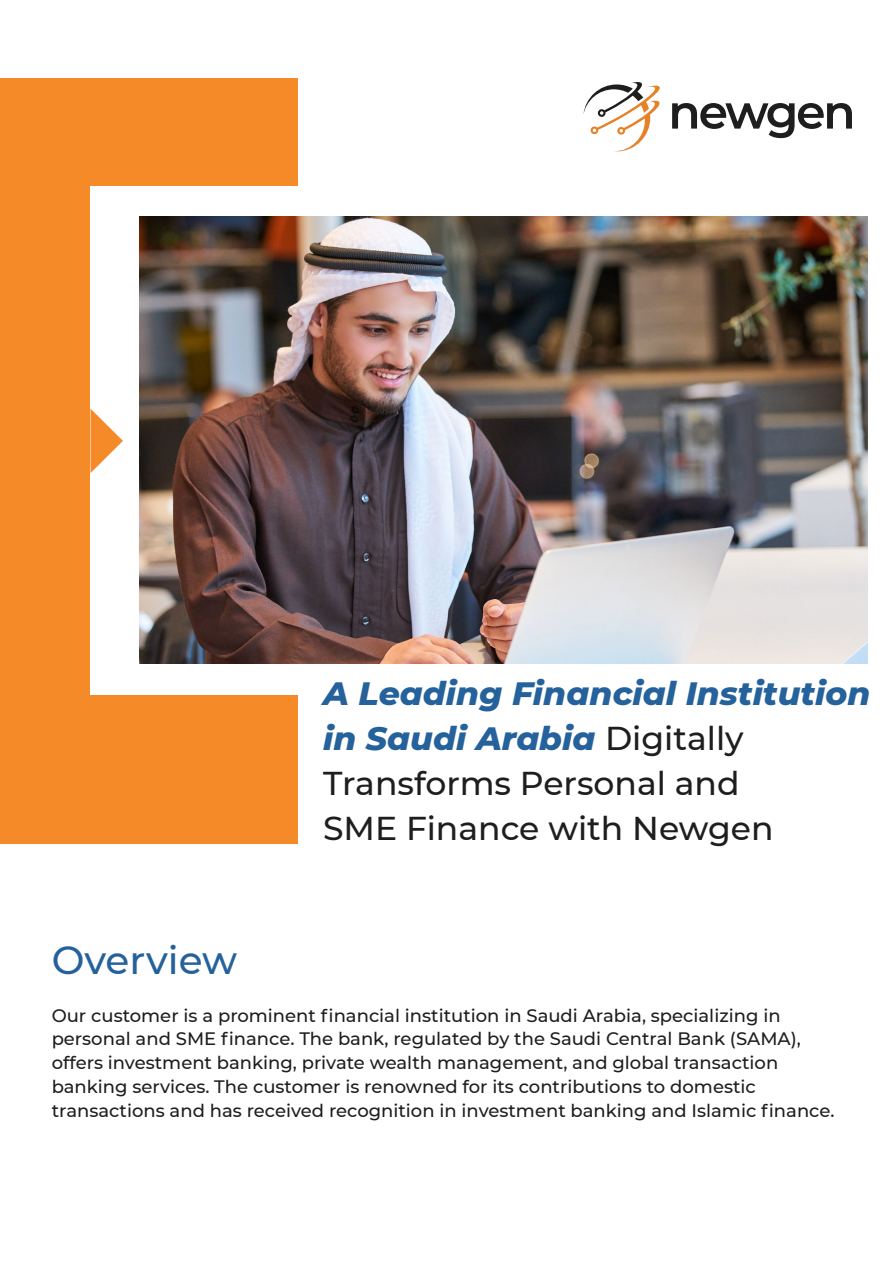
<style>
.page{position:relative;width:893px;height:1263px;background:#fff}
.page>*{position:absolute;margin:0;border:0;box-sizing:border-box;transform-origin:0 0}
.t1{font:500 39px "Montserrat";color:#25629c}
.t2{font:500 33px/45px "Montserrat";color:#1e1e1e}
.t3{font:500 18px/23.9px "Montserrat";color:#1e1e1e}
.s1{font-weight:800;font-style:italic;color:#25629c}
</style>
<div class="page">
<div style="left:0;top:78px;width:297px;height:765px;background:#f58a28"></div>
<div style="left:90px;top:186px;width:785px;height:509px;background:#fff"></div>
<svg style="left:91px;top:409px;width:32px;height:64px"></svg>
<svg style="left:672px;top:103px;width:180px;height:35px"></svg>
<svg style="left:583px;top:82px;width:77px;height:69px"></svg>
<img style="left:140px;top:216px;width:728px;height:447px">
<h2 class="t2" style="left:323px;top:669px;width:549px"><span class="s1">A Leading Financial Institution in Saudi Arabia</span> Digitally<br>Transforms Personal and<br>SME Finance with Newgen</h2>
<h1 class="t1" style="left:52px;top:933px;width:187px">Overview</h1>
<p class="t3" style="left:52px;top:1002px;width:784px">Our customer is a prominent financial institution in Saudi Arabia, specializing in personal and SME finance. The bank, regulated by the Saudi Central Bank (SAMA), offers investment banking, private wealth management, and global transaction banking services. The customer is renowned for its contributions to domestic transactions and has received recognition in investment banking and Islamic finance.</p>
</div>
